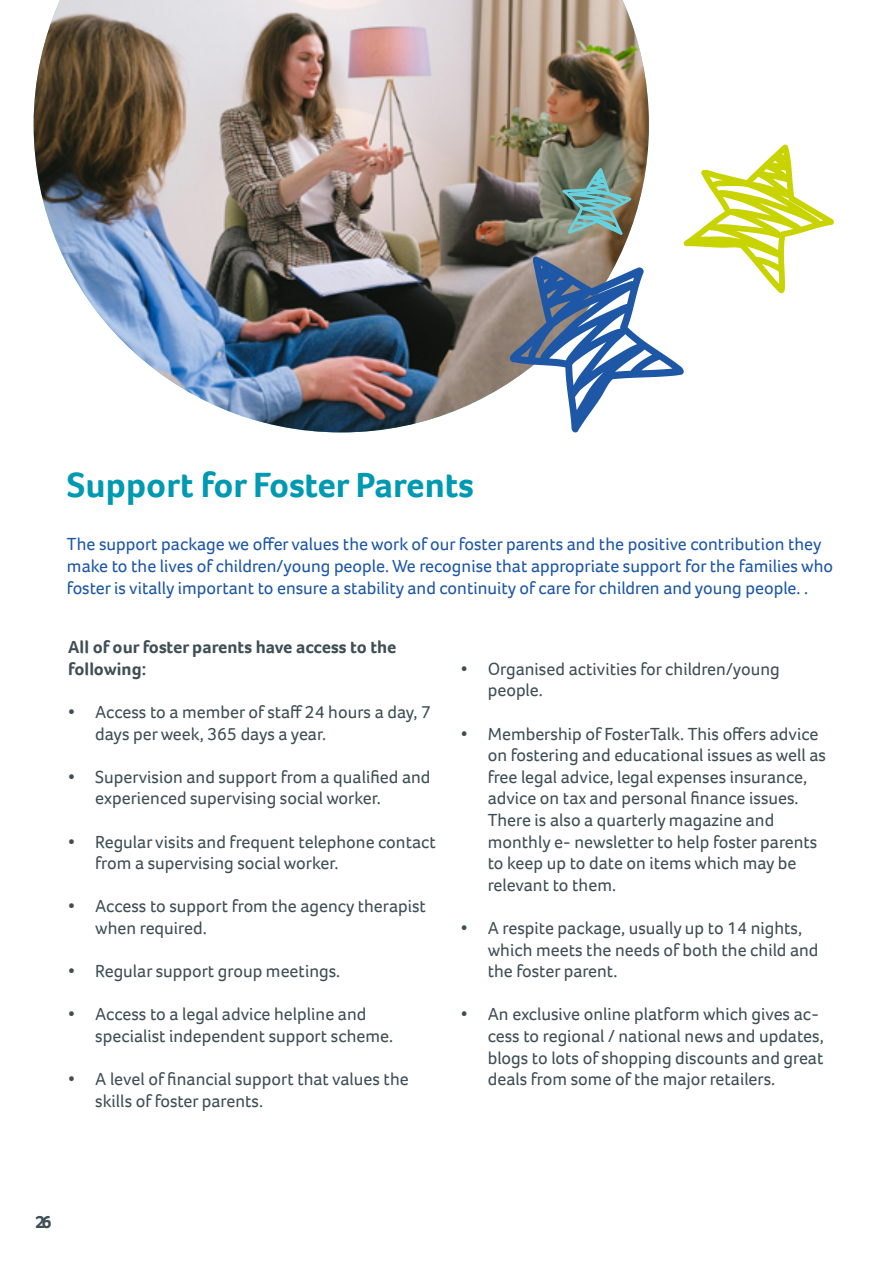
<style>
.page{position:relative;width:893px;height:1263px;background:#fff}
.page>*{position:absolute;margin:0;border:0;box-sizing:border-box;transform-origin:0 0}
.t1{font:700 36px "Foco";color:#0099b2}
.t2{font:18px/21.6px "Foco";color:#3f4e55}
.t3{font:18px/21.6px "Foco";color:#1d57a5}
.t4{font:700 18px/21.6px "Foco";color:#3f4e55}
</style>
<div class="page">
<img style="left:34px;top:0;width:615px;height:432px">
<svg style="left:510px;top:145px;width:324px;height:287px"></svg>
<h1 class="t1" style="left:67px;top:461px;width:408px">Support for Foster Parents</h1>
<p class="t3" style="left:67px;top:533px;width:768px">The support package we offer values the work of our foster parents and the positive contribution they make to the lives of children/young people. We recognise that appropriate support for the families who foster is vitally important to ensure a stability and continuity of care for children and young people. .</p>
<p class="t4" style="left:68px;top:636px;width:330px">All of our foster parents have access to the following:</p>
<p class="t2" style="left:95px;top:701px;width:337px;text-indent:-27px">• Access to a member of staff 24 hours a day, 7 days per week, 365 days a year.</p>
<p class="t2" style="left:95px;top:766px;width:337px;text-indent:-27px">• Supervision and support from a qualified and experienced supervising social worker.</p>
<p class="t2" style="left:95px;top:830px;width:342px;text-indent:-27px">• Regular visits and frequent telephone contact from a supervising social worker.</p>
<p class="t2" style="left:95px;top:895px;width:332px;text-indent:-27px">• Access to support from the agency therapist when required.</p>
<p class="t2" style="left:68px;top:960px;width:274px">• Regular support group meetings.</p>
<p class="t2" style="left:95px;top:1003px;width:300px;text-indent:-27px">• Access to a legal advice helpline and specialist independent support scheme.</p>
<p class="t2" style="left:95px;top:1068px;width:315px;text-indent:-27px">• A level of financial support that values the skills of foster parents.</p>
<p class="t2" style="left:488px;top:658px;width:294px;text-indent:-27px">• Organised activities for children/young people.</p>
<p class="t2" style="left:488px;top:722px;width:340px;text-indent:-27px">• Membership of FosterTalk. This offers advice on fostering and educational issues as well as free legal advice, legal expenses insurance, advice on tax and personal finance issues.<br>There is also a quarterly magazine and monthly e- newsletter to help foster parents to keep up to date on items which may be relevant to them.</p>
<p class="t2" style="left:488px;top:917px;width:332px;text-indent:-27px">• A respite package, usually up to 14 nights, which meets the needs of both the child and the foster parent.</p>
<p class="t2" style="left:488px;top:1003px;width:338px;text-indent:-27px">• An exclusive online platform which gives ac&shy;cess to regional / national news and updates, blogs to lots of shopping discounts and great deals from some of the major retailers.</p>
<p class="t4" style="left:35px;top:1210px;width:18px">26</p>
</div>
